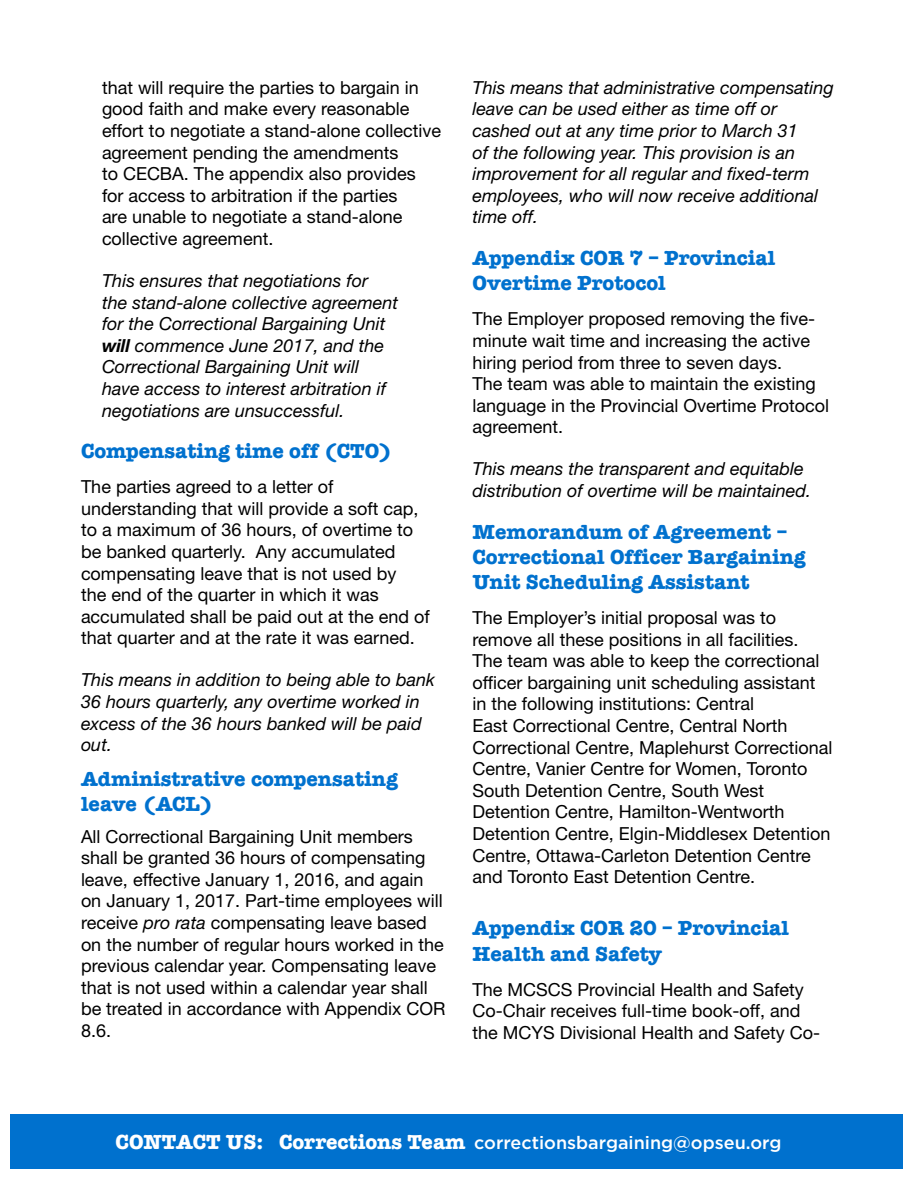
<style>
.page{position:relative;width:918px;height:1188px;background:#fff}
.page>*{position:absolute;margin:0;border:0;box-sizing:border-box;transform-origin:0 0}
.t1{font:700 21px/25.2px "American Typewriter";color:#0071ce}
.t2{font:18px/21.6px "Helvetica Neue LT Std";color:#000}
.t3{font:italic 18px/21.6px "Helvetica Neue LT Std";color:#000}
.t4{font:500 18px "Gotham HTF";color:#fff}
.s1{font-weight:700}
.s2{font-style:italic}
.s3{font-family:"American Typewriter";font-weight:700;font-size:21px}
</style>
<div class="page">
<div style="left:10px;top:1115px;width:892px;height:54px;background:#0071ce"></div>
<p class="t2" style="left:102px;top:76px;width:341px">that will require the parties to bargain in good faith and make every reasonable effort to negotiate a stand-alone collective agreement pending the amendments<br>to CECBA. The appendix also provides for access to arbitration if the parties<br>are unable to negotiate a stand-alone collective agreement.</p>
<p class="t3" style="left:102px;top:269px;width:298px">This ensures that negotiations for<br>the stand-alone collective agreement for the Correctional Bargaining Unit <span class="s1">will</span> commence June 2017, and the Correctional Bargaining Unit will have access to interest arbitration if negotiations are unsuccessful.</p>
<p class="t1" style="left:81px;top:438px;width:313px">Compensating time off (CTO)</p>
<p class="t2" style="left:81px;top:476px;width:350px">The parties agreed to a letter of understanding that will provide a soft cap, to a maximum of 36 hours, of overtime to be banked quarterly. Any accumulated compensating leave that is not used by<br>the end of the quarter in which it was accumulated shall be paid out at the end of that quarter and at the rate it was earned.</p>
<p class="t3" style="left:81px;top:669px;width:355px">This means in addition to being able to bank<br>36 hours quarterly, any overtime worked in excess of the 36 hours banked will be paid out.</p>
<p class="t1" style="left:81px;top:765px;width:318px">Administrative compensating leave (ACL)</p>
<p class="t2" style="left:81px;top:825px;width:366px">All Correctional Bargaining Unit members shall be granted 36 hours of compensating leave, effective January 1, 2016, and again on January 1, 2017. Part-time employees will receive <span class="s2">pro rata</span> compensating leave based on the number of regular hours worked in the previous calendar year. Compensating leave that is not used within a calendar year shall be treated in accordance with Appendix COR 8.6.</p>
<p class="t3" style="left:472px;top:76px;width:363px">This means that administrative compensating leave can be used either as time off or cashed out at any time prior to March 31<br>of the following year. This provision is an improvement for all regular and fixed-term employees, who will now receive additional time off.</p>
<p class="t1" style="left:472px;top:244px;width:304px">Appendix COR 7 – Provincial<br>Overtime Protocol</p>
<p class="t2" style="left:472px;top:308px;width:358px">The Employer proposed removing the five&shy;minute wait time and increasing the active hiring period from three to seven days.<br>The team was able to maintain the existing language in the Provincial Overtime Protocol agreement.</p>
<p class="t3" style="left:472px;top:458px;width:340px">This means the transparent and equitable distribution of overtime will be maintained.</p>
<p class="t1" style="left:472px;top:518px;width:335px">Memorandum of Agreement –<br>Correctional Officer Bargaining<br>Unit Scheduling Assistant</p>
<p class="t2" style="left:472px;top:607px;width:362px">The Employer’s initial proposal was to remove all these positions in all facilities.<br>The team was able to keep the correctional officer bargaining unit scheduling assistant in the following institutions: Central<br>East Correctional Centre, Central North Correctional Centre, Maplehurst Correctional Centre, Vanier Centre for Women, Toronto South Detention Centre, South West Detention Centre, Hamilton-Wentworth Detention Centre, Elgin-Middlesex Detention Centre, Ottawa-Carleton Detention Centre and Toronto East Detention Centre.</p>
<p class="t1" style="left:472px;top:915px;width:318px">Appendix COR 20 – Provincial<br>Health and Safety</p>
<p class="t2" style="left:472px;top:978px;width:349px">The MCSCS Provincial Health and Safety<br>Co-Chair receives full-time book-off, and the MCYS Divisional Health and Safety Co-</p>
<p class="t4" style="left:116px;top:1132px;width:667px"><span class="s3">CONTACT US: Corrections Team</span> correctionsbargaining@opseu.org</p>
</div>
